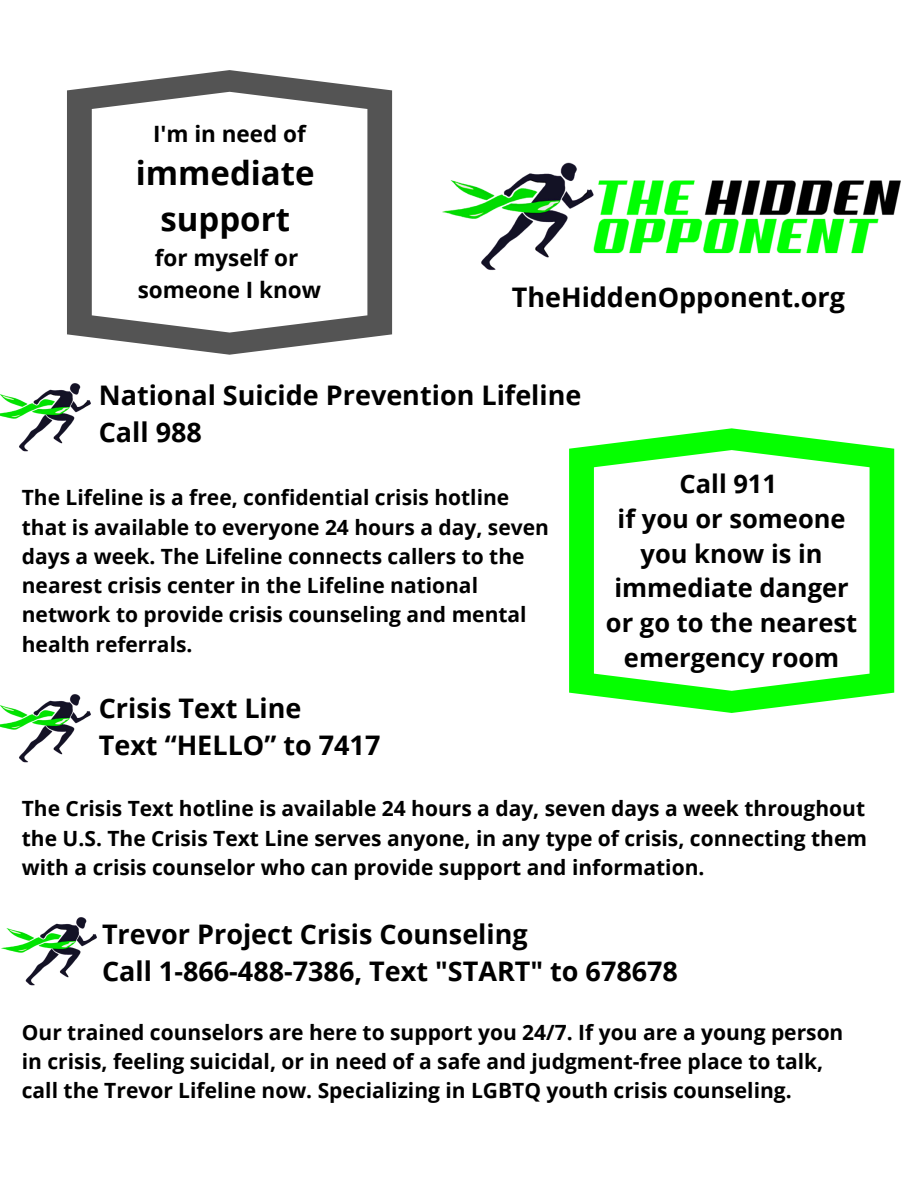
<style>
.page{position:relative;width:918px;height:1188px;background:#fff}
.page>*{position:absolute;margin:0;border:0;box-sizing:border-box;transform-origin:0 0}
.t1{font:700 33px/46.2px "Open Sans";color:#000;text-align:center}
.t2{font:700 27px/37.2px "Open Sans";color:#000}
.t3{font:700 25.5px/34.8px "Open Sans";color:#000;text-align:center}
.t4{font:700 22.5px/31.5px "Open Sans";color:#000;text-align:center}
.t5{font:700 21px/29.2px "Open Sans";color:#000}
.s1{color:#fff}
</style>
<div class="page">
<svg style="left:67px;top:70px;width:325px;height:285px;fill:#545454"></svg>
<svg style="left:92px;top:92px;width:275px;height:241px"></svg>
<img style="left:442px;top:162px;width:459px;height:109px">
<img style="left:0;top:383px;width:91px;height:69px">
<img style="left:0;top:694px;width:91px;height:69px">
<img style="left:1px;top:917px;width:96px;height:69px">
<svg style="left:569px;top:428px;width:325px;height:285px;fill:#05ff00"></svg>
<svg style="left:594px;top:450px;width:276px;height:241px"></svg>
<p class="t4" style="left:153px;top:118px;width:154px">I'm in need of</p>
<h1 class="t1" style="left:136px;top:149px;width:181px">immediate support</h1>
<p class="t4" style="left:138px;top:242px;width:185px">for myself or someone I know</p>
<p class="t2" style="left:512px;top:278px;width:335px">TheHiddenOpponent.org</p>
<p class="t2" style="left:99px;top:376px;width:484px">National Suicide Prevention Lifeline<br>Call 988</p>
<p class="t5" style="left:22px;top:483px;width:529px">The Lifeline is a free, confidential crisis hotline that is available to everyone 24 hours a day, seven days a week. The Lifeline connects callers to the nearest crisis center in the Lifeline national network to provide crisis counseling and mental health referrals.</p>
<p class="t2" style="left:99px;top:689px;width:314px">Crisis Text Line<br>Text “HELLO” to 7417<span class="s1">41</span></p>
<p class="t3" style="left:606px;top:466px;width:253px">Call 911<br>if you or someone you know is in immediate danger or go to the nearest emergency room</p>
<p class="t5" style="left:22px;top:794px;width:847px;text-align:justify">The Crisis Text hotline is available 24 hours a day, seven days a week throughout the U.S. The Crisis Text Line serves anyone, in any type of crisis, connecting them with a crisis counselor who can provide support and information.</p>
<p class="t2" style="left:102px;top:915px;width:578px">Trevor Project Crisis Counseling<br>Call 1-866-488-7386, Text "START" to 678678</p>
<p class="t5" style="left:22px;top:1017px;width:823px">Our trained counselors are here to support you 24/7. If you are a young person in crisis, feeling suicidal, or in need of a safe and judgment-free place to talk, call the Trevor Lifeline now. Specializing in LGBTQ youth crisis counseling.</p>
</div>
